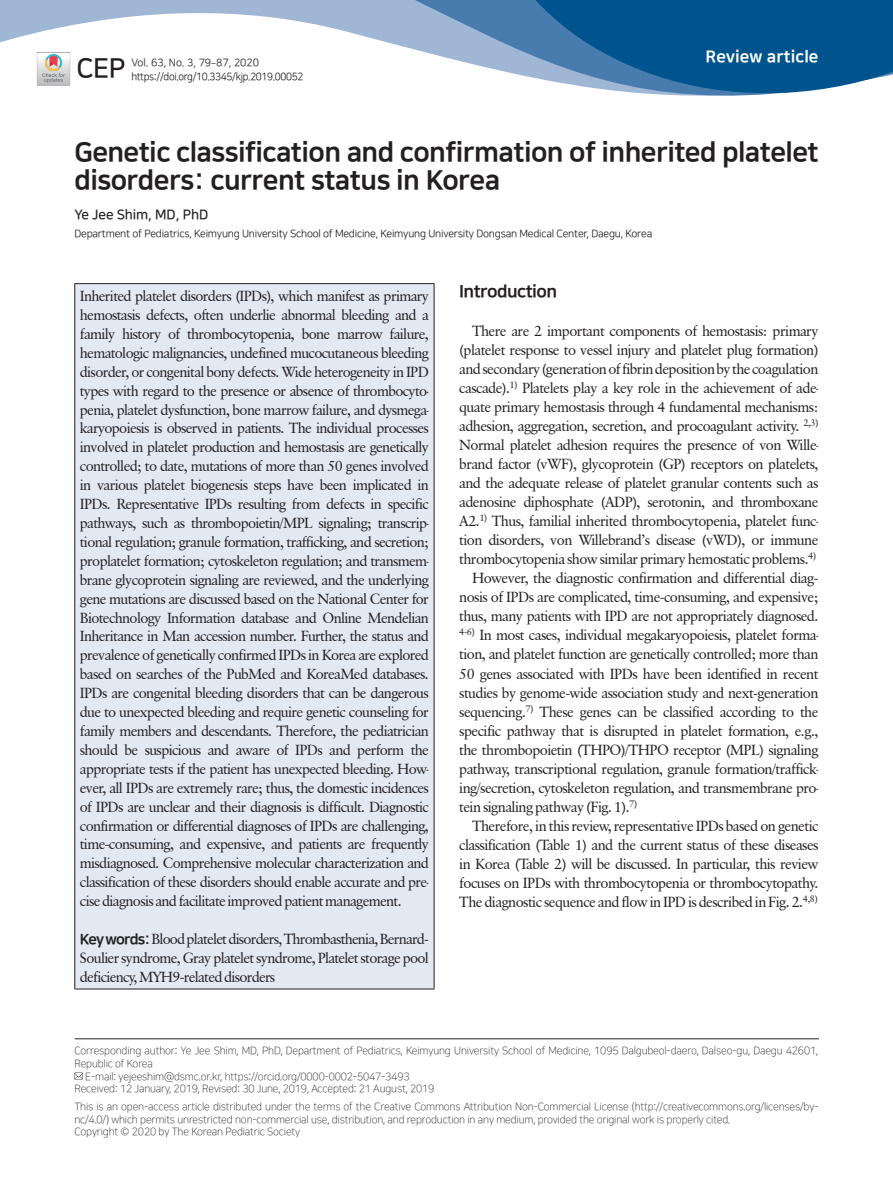
<style>
.page{position:relative;width:893px;height:1191px;background:#fff}
.page>*{position:absolute;margin:0;border:0;box-sizing:border-box;transform-origin:0 0}
.t1{font:27px/28.5px "Nanum Square EB";letter-spacing:-.02em;color:#231f20}
.t2{font:27px "Nanum Square B";color:#231f20}
.t3{font:17.25px "Nanum Square EB";letter-spacing:-.035em;color:#231f20}
.t4{font:16.5px "Nanum Square EB";letter-spacing:.005em;color:#fff}
.t5{font:14.55px/18.9px "Classical Garamond BT";letter-spacing:-.04em;color:#231f20;text-align:justify}
.t6{font:13.5px "Nanum Square B";letter-spacing:-.01em;color:#231f20}
.t7{font:10.5px/12.6px "Nanum Square L";letter-spacing:-.015em;color:#231f20}
.t8{font:10.5px/13.5px "Nanum Square R";letter-spacing:-.02em;color:#231f20}
.s1{font-family:"Utopia Std"}
.s2{font-family:"Nanum Square EB"}
</style>
<div class="page">
<svg style="left:0;top:0;width:462px;height:86px"></svg>
<svg style="left:462px;top:0;width:431px;height:96px;fill:#00548e"></svg>
<div style="left:75px;top:284px;width:359px;height:705px;background:#e3e9f3"></div>
<hr style="left:74px;top:283px;width:360px;height:1px;background:#231f20">
<hr style="left:74px;top:284px;width:1px;height:704px;background:#231f20">
<hr style="left:434px;top:284px;width:1px;height:704px;background:#231f20">
<hr style="left:74px;top:988px;width:360px;height:1px;background:#231f20">
<hr style="left:75px;top:1038px;width:744px;height:1px;background:#231f20">
<svg style="left:74px;top:1072px;width:9px;height:7px"></svg>
<h1 class="t2" style="left:77px;top:54px;width:50px">CEP</h1>
<p class="t8" style="left:131px;top:56px;width:174px">Vol. 63, No. 3, 79<span class="s1">–</span>87, 2020 https://doi.org/10.3345/kjp.2019.00052</p>
<p class="t4" style="left:706px;top:48px;width:114px">Review article</p>
<h1 class="t1" style="left:74px;top:138px;width:746px">Genetic classification and confirmation of inherited platelet disorders: current status in Korea</h1>
<p class="t6" style="left:74px;top:208px;width:135px">Ye Jee Shim, MD, PhD</p>
<p class="t8" style="left:74px;top:227px;width:579px">Department of Pediatrics, Keimyung University School of Medicine, Keimyung University Dongsan Medical Center, Daegu, Korea</p>
<p class="t5" style="left:80px;top:286px;width:351px">Inherited platelet disorders (IPDs), which manifest as primary hemostasis defects, often underlie abnormal bleeding and a family history of thrombocytopenia, bone marrow failure, hematologic malignancies, undefined mucocutaneous bleeding disorder, or congenital bony defects. Wide heterogeneity in IPD types with regard to the presence or absence of thrombocyto&shy;penia, platelet dysfunction, bone marrow failure, and dysmega&shy;karyopoiesis is observed in patients. The individual processes involved in platelet production and hemostasis are genetically controlled; to date, mutations of more than 50 genes involved in various platelet biogenesis steps have been implicated in IPDs. Representative IPDs resulting from defects in specific pathways, such as thrombopoietin/MPL signaling; transcrip&shy;tional regulation; granule formation, trafficking, and secretion; proplatelet formation; cytoskeleton regulation; and transmem&shy;brane glycoprotein signaling are reviewed, and the underlying gene mutations are discussed based on the National Center for Biotechnology Information database and Online Mendelian Inheritance in Man accession number. Further, the status and prevalence of genetically confirmed IPDs in Korea are explored based on searches of the PubMed and KoreaMed databases.<br>IPDs are congenital bleeding disorders that can be dangerous due to unexpected bleeding and require genetic counseling for family members and descendants. Therefore, the pediatrician should be suspicious and aware of IPDs and perform the appropriate tests if the patient has unexpected bleeding. How&shy;ever, all IPDs are extremely rare; thus, the domestic incidences of IPDs are unclear and their diagnosis is difficult. Diagnostic confirmation or differential diagnoses of IPDs are challenging, time-consuming, and expensive, and patients are frequently misdiagnosed. Comprehensive molecular characterization and classification of these disorders should enable accurate and pre&shy;cise diagnosis and facilitate improved patient management.</p>
<p class="t5" style="left:80px;top:929px;width:351px"><span class="s2">Key words:</span> Blood platelet disorders, Thrombasthenia, Bernard-Soulier syndrome, Gray platelet syndrome, Platelet storage pool deficiency, MYH9-related disorders</p>
<p class="t3" style="left:459px;top:282px;width:99px">Introduction</p>
<p class="t5" style="left:472px;top:321px;width:348px">There are 2 important components of hemostasis: primary</p>
<p class="t5" style="left:459px;top:340px;width:361px">(platelet response to vessel injury and platelet plug formation)</p>
<p class="t5" style="left:459px;top:359px;width:361px">and secondary (generation of fibrin deposition by the coagulation</p>
<p class="t5" style="left:459px;top:378px;width:361px">cascade).<sup>1)</sup> Platelets play a key role in the achievement of ade-</p>
<p class="t5" style="left:459px;top:397px;width:361px">quate primary hemostasis through 4 fundamental mechanisms:</p>
<p class="t5" style="left:459px;top:416px;width:361px">adhesion, aggregation, secretion, and procoagulant activity. <sup>2,3)</sup></p>
<p class="t5" style="left:459px;top:435px;width:361px">Normal platelet adhesion requires the presence of von Wille-</p>
<p class="t5" style="left:459px;top:454px;width:361px">brand factor (vWF), glycoprotein (GP) receptors on platelets,</p>
<p class="t5" style="left:459px;top:473px;width:361px">and the adequate release of platelet granular contents such as</p>
<p class="t5" style="left:459px;top:492px;width:361px">adenosine diphosphate (ADP), serotonin, and thromboxane</p>
<p class="t5" style="left:459px;top:511px;width:361px">A2.<sup>1)</sup> Thus, familial inherited thrombocytopenia, platelet func-</p>
<p class="t5" style="left:459px;top:530px;width:361px">tion disorders, von Willebrand’s disease (vWD), or immune</p>
<p class="t5" style="left:459px;top:549px;width:359px">thrombocytopenia show similar primary hemostatic problems.<sup>4)</sup></p>
<p class="t5" style="left:472px;top:568px;width:348px">However, the diagnostic confirmation and differential diag-</p>
<p class="t5" style="left:459px;top:587px;width:361px">nosis of IPDs are complicated, time-consuming, and expensive;</p>
<p class="t5" style="left:459px;top:606px;width:361px">thus, many patients with IPD are not appropriately diagnosed.</p>
<p class="t5" style="left:459px;top:625px;width:361px"><sup>4-6)</sup> In most cases, individual megakaryopoiesis, platelet forma-</p>
<p class="t5" style="left:459px;top:645px;width:361px">tion, and platelet function are genetically controlled; more than</p>
<p class="t5" style="left:459px;top:664px;width:361px">50 genes associated with IPDs have been identified in recent</p>
<p class="t5" style="left:459px;top:683px;width:361px">studies by genome-wide association study and next-generation</p>
<p class="t5" style="left:459px;top:702px;width:361px">sequencing.<sup>7)</sup> These genes can be classified according to the</p>
<p class="t5" style="left:459px;top:721px;width:361px">specific pathway that is disrupted in platelet formation, e.g.,</p>
<p class="t5" style="left:459px;top:740px;width:361px">the thrombopoietin (THPO)/THPO receptor (MPL) signaling</p>
<p class="t5" style="left:459px;top:759px;width:361px">pathway, transcriptional regulation, granule formation/traffick-</p>
<p class="t5" style="left:459px;top:778px;width:361px">ing/secretion, cytoskeleton regulation, and transmembrane pro-</p>
<p class="t5" style="left:459px;top:797px;width:179px">tein signaling pathway (Fig. 1).<sup>7)</sup></p>
<p class="t5" style="left:472px;top:816px;width:348px">Therefore, in this review, representative IPDs based on genetic</p>
<p class="t5" style="left:459px;top:835px;width:361px">classification (Table 1) and the current status of these diseases</p>
<p class="t5" style="left:459px;top:854px;width:361px">in Korea (Table 2) will be discussed. In particular, this review</p>
<p class="t5" style="left:459px;top:873px;width:361px">focuses on IPDs with thrombocytopenia or thrombocytopathy.</p>
<p class="t5" style="left:459px;top:892px;width:360px">The diagnostic sequence and flow in IPD is described in Fig. 2.<sup>4,8)</sup></p>
<p class="t7" style="left:74px;top:1045px;width:745px">Corresponding author: Ye Jee Shim, MD, PhD, Department of Pediatrics, Keimyung University School of Medicine, 1095 Dalgubeol-daero, Dalseo-gu, Daegu 42601,</p>
<p class="t7" style="left:74px;top:1057px;width:80px">Republic of Korea</p>
<p class="t7" style="left:85px;top:1070px;width:326px">E-mail: yejeeshim@dsmc.or.kr, https://orcid.org/0000-0002-5047-3493</p>
<p class="t7" style="left:74px;top:1082px;width:361px">Received: 12 January, 2019, Revised: 30 June, 2019, Accepted: 21 August, 2019</p>
<p class="t7" style="left:74px;top:1100px;width:746px">This is an open-access article distributed under the terms of the Creative Commons Attribution Non-Commercial License (http://creativecommons.org/licenses/by&shy;nc/4.0/) which permits unrestricted non-commercial use, distribution, and reproduction in any medium, provided the original work is properly cited.<br>Copyright © 2020 by The Korean Pediatric Society</p>
</div>
